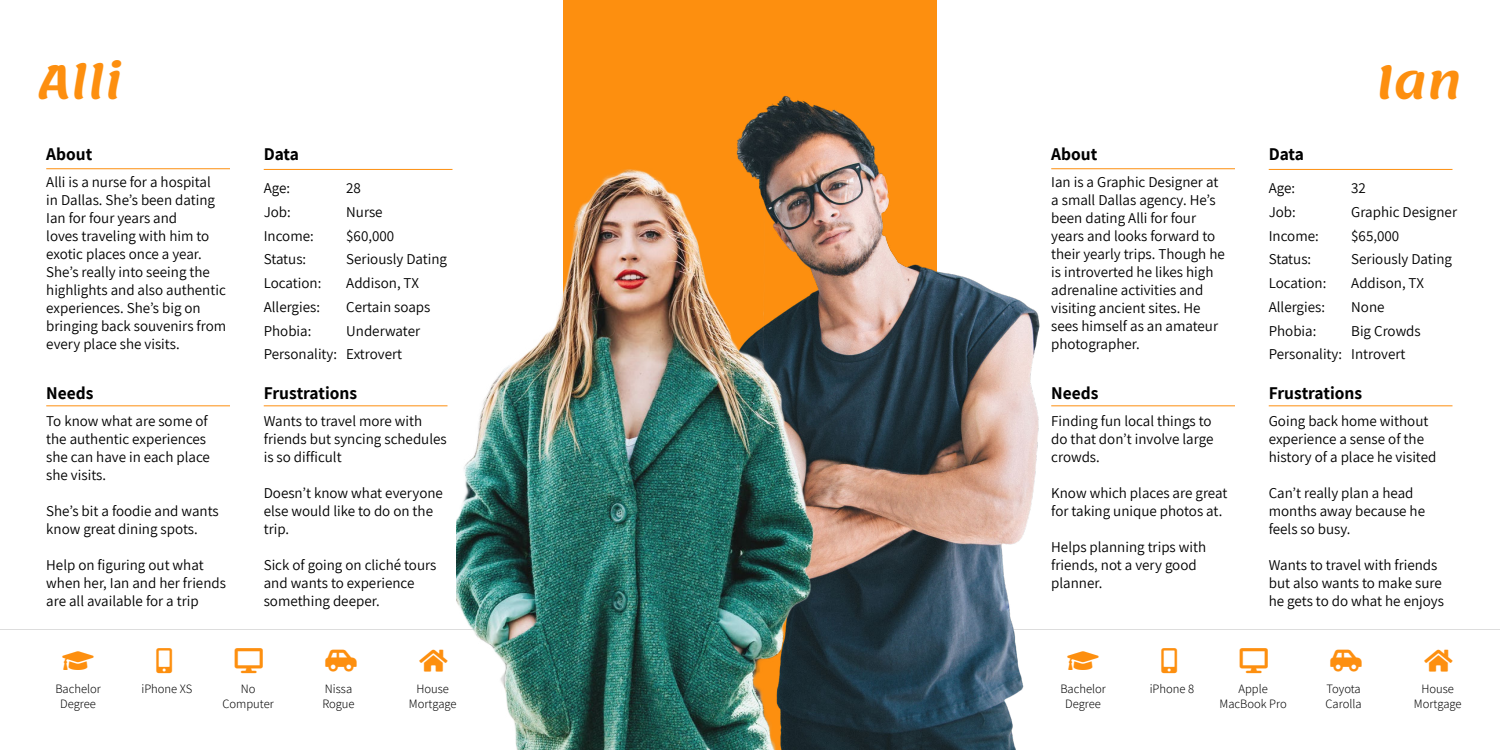
<style>
.page{position:relative;width:1500px;height:750px;background:#fff}
.page>*{position:absolute;margin:0;border:0;box-sizing:border-box;transform-origin:0 0}
.t1{font:600 45px "Lemonada";color:#fd8f0f}
.t2{font:700 17.5px "Assistant";color:#000}
.t3{font:15px/18px "Assistant";color:#000}
.t4{font:300 12.5px/15px "Assistant";color:#000;text-align:center}
</style>
<div class="page">
<hr style="left:900px;top:629px;width:600px;height:1px;background:#ddd">
<hr style="left:0;top:629px;width:600px;height:1px;background:#ddd">
<div style="left:563px;top:0;width:374px;height:750px;background:#fd8f0f"></div>
<img style="left:736px;top:96px;width:316px;height:654px">
<img style="left:456px;top:160px;width:385px;height:590px">
<hr style="left:46px;top:168px;width:184px;height:1px;background:#fd8f0f">
<hr style="left:264px;top:169px;width:188px;height:1px;background:#fd8f0f">
<hr style="left:46px;top:405px;width:184px;height:1px;background:#fd8f0f">
<hr style="left:264px;top:405px;width:184px;height:1px;background:#fd8f0f">
<hr style="left:1051px;top:168px;width:184px;height:1px;background:#fd8f0f">
<hr style="left:1269px;top:169px;width:183px;height:1px;background:#fd8f0f">
<hr style="left:1051px;top:405px;width:184px;height:1px;background:#fd8f0f">
<hr style="left:1269px;top:405px;width:183px;height:1px;background:#fd8f0f">
<h1 class="t1" style="left:37px;top:56px;width:86px">Alli</h1>
<h1 class="t1" style="left:1377px;top:56px;width:86px">Ian</h1>
<p class="t2" style="left:46px;top:142px;width:48px">About</p>
<p class="t3" style="left:46px;top:173px;width:182px">Alli is a nurse for a hospital in Dallas. She’s been dating<br>Ian for four years and<br>loves traveling with him to exotic places once a year.<br>She’s really into seeing the highlights and also authentic experiences. She’s big on bringing back souvenirs from every place she visits.</p>
<p class="t2" style="left:46px;top:381px;width:49px">Needs</p>
<p class="t3" style="left:46px;top:411px;width:165px">To know what are some of the authentic experiences she can have in each place she visits.</p>
<p class="t3" style="left:46px;top:501px;width:174px">She’s bit a foodie and wants know great dining spots.</p>
<p class="t3" style="left:46px;top:555px;width:181px">Help on figuring out what when her, Ian and her friends are all available for a trip</p>
<p class="t2" style="left:264px;top:142px;width:37px">Data</p>
<p class="t3" style="left:264px;top:176px;width:75px;line-height:23.8px">Age:<br>Job:<br>Income:<br>Status:<br>Location:<br>Allergies:<br>Phobia:<br>Personality:</p>
<p class="t3" style="left:346px;top:176px;width:102px;line-height:23.8px">28<br>Nurse<br>$60,000<br>Seriously Dating<br>Addison, TX<br>Certain soaps<br>Underwater<br>Extrovert</p>
<p class="t2" style="left:264px;top:381px;width:95px">Frustrations</p>
<p class="t3" style="left:264px;top:411px;width:184px">Wants to travel more with friends but syncing schedules is so difficult</p>
<p class="t3" style="left:264px;top:483px;width:181px">Doesn’t know what everyone else would like to do on the trip.</p>
<p class="t3" style="left:264px;top:555px;width:174px">Sick of going on cliché tours and wants to experience something deeper.</p>
<p class="t4" style="left:55px;top:680px;width:47px">Bachelor<br>Degree</p>
<p class="t4" style="left:141px;top:680px;width:52px">iPhone XS</p>
<p class="t4" style="left:222px;top:680px;width:53px">No<br>Computer</p>
<p class="t4" style="left:322px;top:680px;width:34px;text-align:left">Nissa<br>Rogue</p>
<p class="t4" style="left:409px;top:680px;width:49px">House<br>Mortgage</p>
<p class="t2" style="left:1051px;top:142px;width:48px">About</p>
<p class="t3" style="left:1051px;top:173px;width:175px">Ian is a Graphic Designer at a small Dallas agency. He’s been dating Alli for four years and looks forward to their yearly trips. Though he is introverted he likes high adrenaline activities and visiting ancient sites. He sees himself as an amateur photographer.</p>
<p class="t2" style="left:1051px;top:381px;width:49px">Needs</p>
<p class="t3" style="left:1051px;top:411px;width:164px;text-align:justify">Finding fun local things to do that don’t involve large crowds.</p>
<p class="t3" style="left:1051px;top:483px;width:178px">Know which places are great for taking unique photos at.</p>
<p class="t3" style="left:1051px;top:537px;width:156px">Helps planning trips with friends, not a very good planner.</p>
<p class="t2" style="left:1269px;top:142px;width:37px">Data</p>
<p class="t3" style="left:1269px;top:176px;width:75px;line-height:23.8px">Age:<br>Job:<br>Income:<br>Status:<br>Location:<br>Allergies:<br>Phobia:<br>Personality:</p>
<p class="t3" style="left:1351px;top:176px;width:107px;line-height:23.8px">32<br>Graphic Designer $65,000<br>Seriously Dating<br>Addison, TX<br>None<br>Big Crowds<br>Introvert</p>
<p class="t2" style="left:1269px;top:381px;width:95px">Frustrations</p>
<p class="t3" style="left:1269px;top:411px;width:169px">Going back home without experience a sense of the history of a place he visited</p>
<p class="t3" style="left:1269px;top:483px;width:158px">Can’t really plan a head months away because he feels so busy.</p>
<p class="t3" style="left:1269px;top:555px;width:177px">Wants to travel with friends but also wants to make sure he gets to do what he enjoys</p>
<p class="t4" style="left:1060px;top:680px;width:47px">Bachelor<br>Degree</p>
<p class="t4" style="left:1150px;top:680px;width:46px">iPhone 8</p>
<p class="t4" style="left:1220px;top:680px;width:69px">Apple<br>MacBook Pro</p>
<p class="t4" style="left:1326px;top:680px;width:38px;text-align:left">Toyota<br>Carolla</p>
<p class="t4" style="left:1414px;top:680px;width:49px">House<br>Mortgage</p>
</div>
